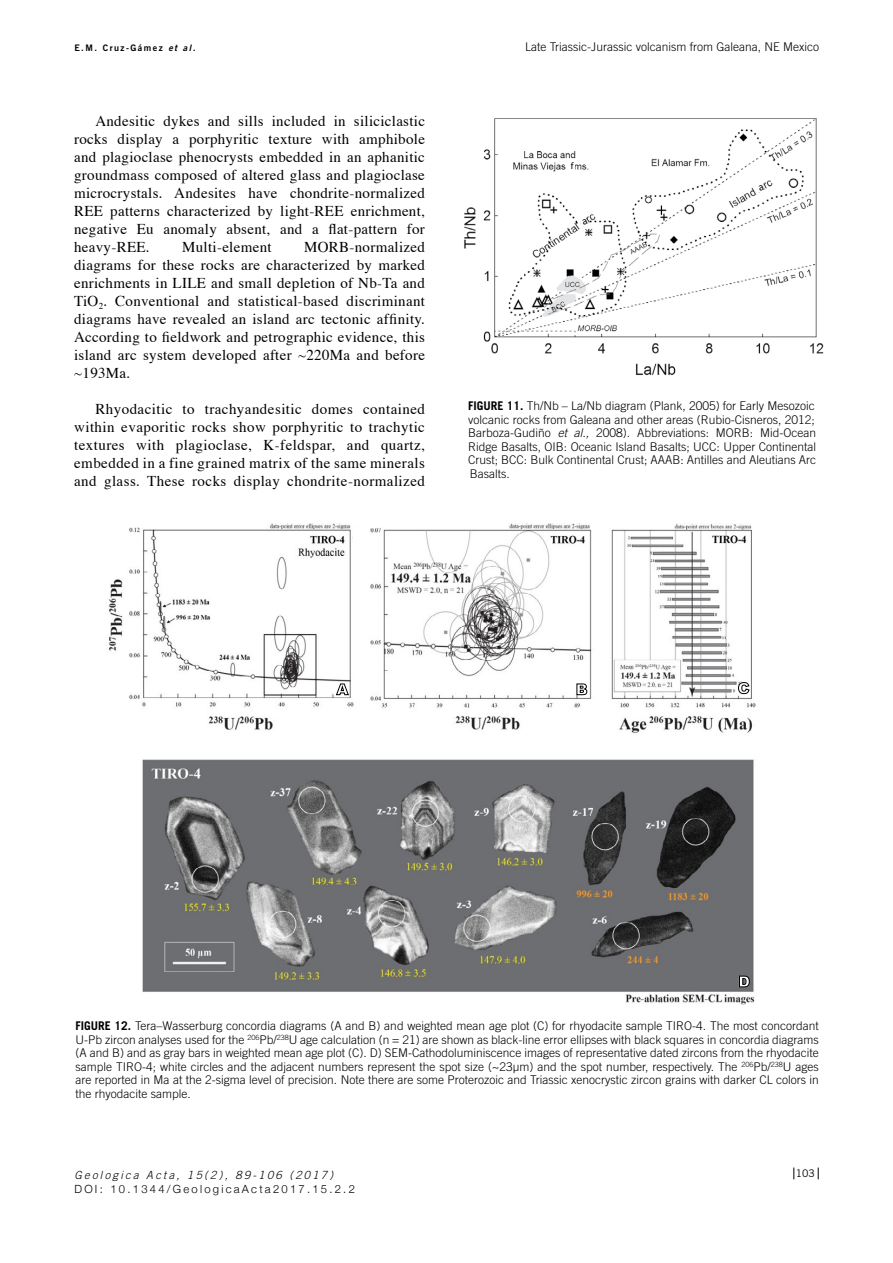
<style>
.page{position:relative;width:893px;height:1263px;background:#fff}
.page>*{position:absolute;margin:0;border:0;box-sizing:border-box;transform-origin:0 0}
.t1{font:15px/18px "Times";letter-spacing:.02em;color:#000;text-align:justify}
.t2{font:900 15px "Arial";color:#fff}
.t3{font:300 12px/13.5px "Trade Gothic";color:#000}
.t4{font:300 11.25px "Helvetica Neue";letter-spacing:.2em;color:#000}
.t5{font:italic 300 11.25px "Trade Gothic";letter-spacing:.2em;color:#000}
.t6{font:10.5px "Trade Gothic";color:#000}
.t7{font:9.45px "Myriad Pro";color:#000}
.t8{font:9px "Trade Gothic Bold Two";letter-spacing:.16em;color:#000}
.s1{font-style:italic}
.s2{font-weight:700}
</style>
<div class="page">
<svg style="left:793px;top:1167px;width:1px;height:12px"></svg>
<svg style="left:818px;top:1167px;width:1px;height:12px"></svg>
<img style="left:464px;top:118px;width:360px;height:257px">
<div style="left:568px;top:160px;width:7px;height:17px;background:#fff"></div>
<img style="left:108px;top:524px;width:648px;height:480px">
<div style="left:353px;top:529px;width:13px;height:19px;background:#fff"></div>
<svg style="left:335px;top:683px;width:14px;height:13px"></svg>
<svg style="left:576px;top:683px;width:12px;height:12px"></svg>
<div style="left:592px;top:529px;width:13px;height:19px;background:#fff"></div>
<div style="left:753px;top:524px;width:12px;height:19px;background:#fff"></div>
<svg style="left:738px;top:682px;width:12px;height:12px"></svg>
<svg style="left:739px;top:975px;width:11px;height:12px"></svg>
<svg style="left:754px;top:181px;width:11px;height:12px"></svg>
<svg style="left:578px;top:215px;width:11px;height:12px"></svg>
<p class="t8" style="left:74px;top:43px;width:123px">E.M. Cruz-Gámez <span class="s1">et al.</span></p>
<p class="t3" style="left:525px;top:40px;width:296px">Late Triassic-Jurassic volcanism from Galeana, NE Mexico</p>
<p class="t1" style="left:74px;top:111px;width:352px;text-indent:21px">Andesitic dykes and sills included in siliciclastic rocks display a porphyritic texture with amphibole and plagioclase phenocrysts embedded in an aphanitic groundmass composed of altered glass and plagioclase microcrystals. Andesites have chondrite-normalized REE patterns characterized by light-REE enrichment, negative Eu anomaly absent, and a flat-pattern for heavy-REE.</p>
<p class="t1" style="left:74px;top:237px;width:352px;text-indent:230px">MORB-normalized diagrams for these rocks are characterized by marked enrichments in LILE and small depletion of Nb-Ta and TiO<sub>2</sub>. Conventional and statistical-based discriminant diagrams have revealed an island arc tectonic affinity.<br>According to fieldwork and petrographic evidence, this island arc system developed after ~220Ma and before ~193Ma.</p>
<p class="t1" style="left:74px;top:399px;width:352px;text-indent:21px">Rhyodacitic to trachyandesitic domes contained within evaporitic rocks show porphyritic to trachytic textures with plagioclase, K-feldspar, and quartz, embedded in a fine grained matrix of the same minerals and glass. These rocks display chondrite-normalized</p>
<p class="t1" style="left:182px;top:237px;width:91px">Multi-element</p>
<p class="t7" style="left:571px;top:160px;width:4px">f</p>
<p class="t3" style="left:468px;top:399px;width:350px"><span class="s2">FIGURE 11.</span> Th/Nb – La/Nb diagram (Plank, 2005) for Early Mesozoic volcanic rocks from Galeana and other areas (Rubio-Cisneros, 2012; Barboza-Gudiño <span class="s1">et al.,</span> 2008). Abbreviations: MORB: Mid-Ocean Ridge Basalts, OIB: Oceanic Island Basalts; UCC: Upper Continental Crust; BCC: Bulk Continental Crust; AAAB: Antilles and Aleutians Arc Basalts.</p>
<p class="t2" style="left:738px;top:970px;width:13px">D</p>
<p class="t3" style="left:75px;top:1019px;width:745px;text-align:justify"><span class="s2">FIGURE 12.</span> Tera–Wasserburg concordia diagrams (A and B) and weighted mean age plot (C) for rhyodacite sample TIRO-4. The most concordant U-Pb zircon analyses used for the <sup>206</sup>Pb/<sup>238</sup>U age calculation (n = 21) are shown as black-line error ellipses with black squares in concordia diagrams (A and B) and as gray bars in weighted mean age plot (C). D) SEM-Cathodoluminiscence images of representative dated zircons from the rhyodacite sample TIRO-4; white circles and the adjacent numbers represent the spot size (~23μm) and the spot number, respectively. The <sup>206</sup>Pb/<sup>238</sup>U ages are reported in Ma at the 2-sigma level of precision. Note there are some Proterozoic and Triassic xenocrystic zircon grains with darker CL colors in the rhyodacite sample.</p>
<p class="t5" style="left:74px;top:1168px;width:260px">Geologica Acta, 15(2), 89-106 (2017)</p>
<p class="t4" style="left:74px;top:1181px;width:282px">DOI: 10.1344/GeologicaActa2017.15.2.2</p>
<p class="t6" style="left:796px;top:1167px;width:21px">103</p>
</div>
